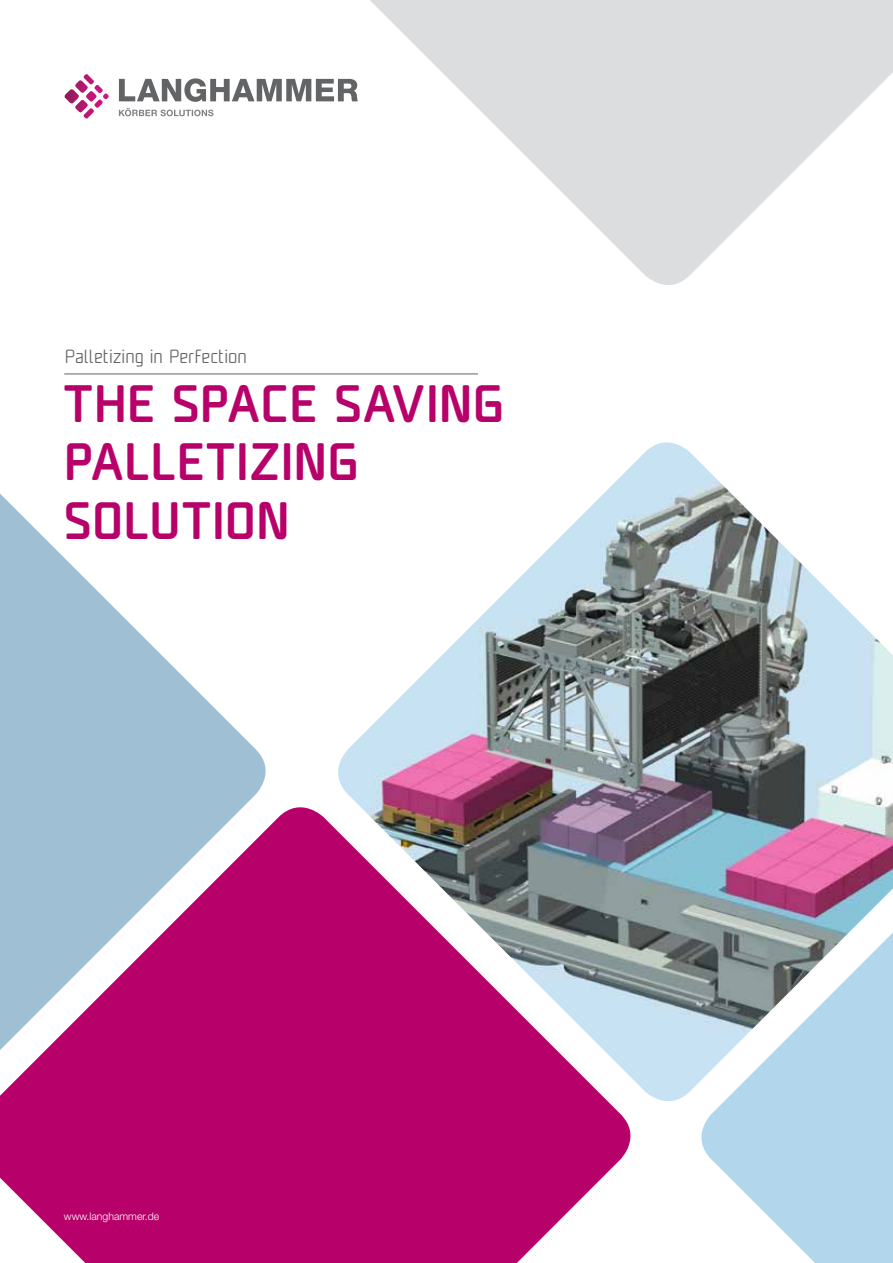
<style>
.page{position:relative;width:893px;height:1263px;background:#fff}
.page>*{position:absolute;margin:0;border:0;box-sizing:border-box;transform-origin:0 0}
.t1{font:500 49.5px/58.5px "Unicod Pro";letter-spacing:.015em;color:#b7006a}
.t2{font:300 18px "Unicod Pro";letter-spacing:.005em;color:#636466}
.t3{font:300 10.5px "Helvetica Neue LT Pro";color:#fff}
</style>
<div class="page">
<svg style="left:0;top:494px;width:266px;height:301px;fill:#9fc0d4"></svg>
<svg style="left:0;top:795px;width:631px;height:468px;background:#bb3d8d"></svg>
<svg style="left:701px;top:1114px;width:192px;height:149px;fill:#b2d7ed"></svg>
<svg style="left:370px;top:0;width:523px;height:285px;fill:#dcddde"></svg>
<hr style="left:64px;top:374px;width:414px;height:1px;background:#636466">
<svg style="left:119px;top:78px;width:239px;height:24px"></svg>
<svg style="left:119px;top:108px;width:95px;height:8px"></svg>
<svg style="left:64px;top:74px;width:45px;height:45px"></svg>
<img style="left:325px;top:442px;width:568px;height:672px">
<p class="t2" style="left:65px;top:345px;width:183px">Palletizing in Perfection</p>
<p class="t1" style="left:64px;top:371px;width:441px">THE SPACE SAVING<br>PALLETIZING<br>SOLUTION</p>
<p class="t3" style="left:64px;top:1210px;width:97px">www.langhammer.de</p>
</div>
